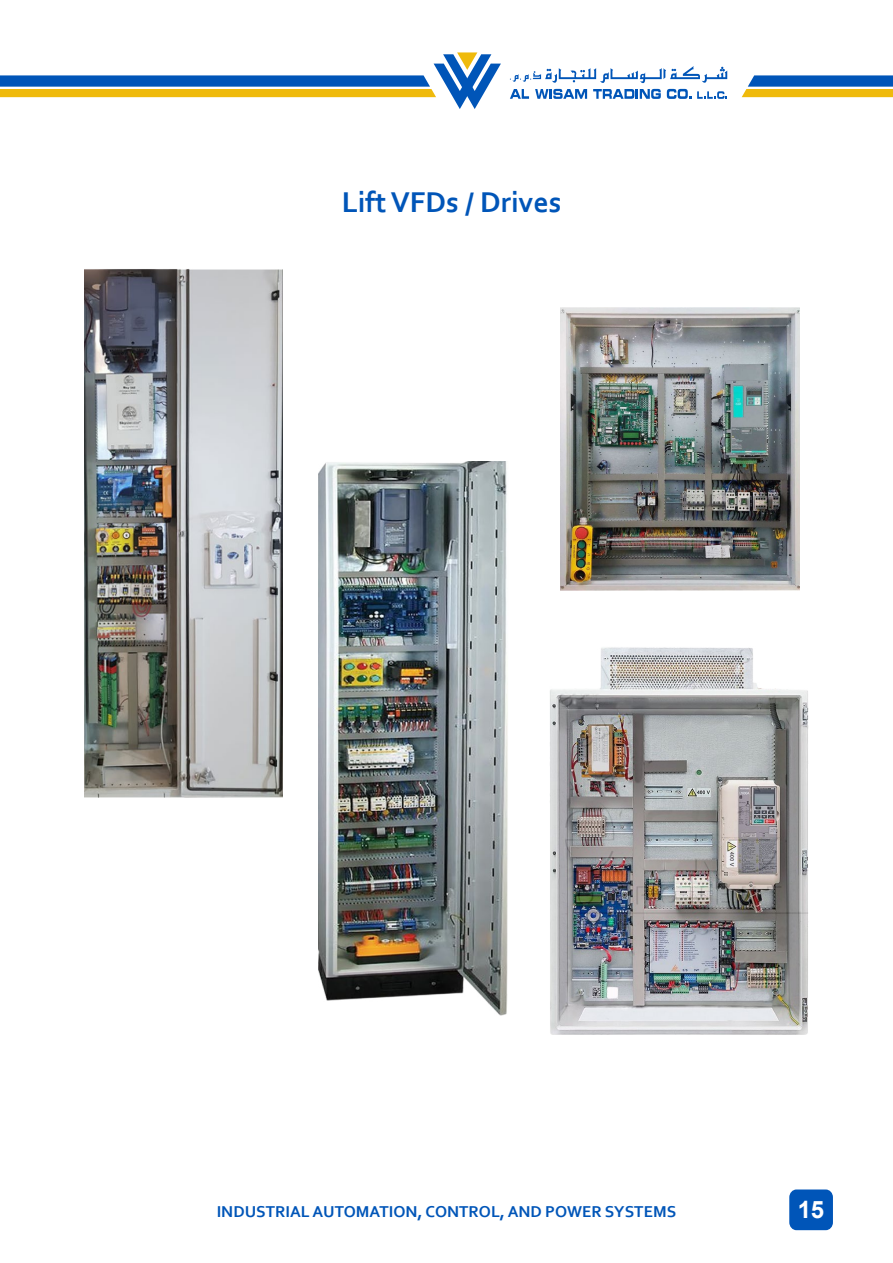
<style>
.page{position:relative;width:893px;height:1263px;background:#fff}
.page>*{position:absolute;margin:0;border:0;box-sizing:border-box;transform-origin:0 0}
.t1{font:700 30px "Corbel";color:#0055b8}
.t2{font:700 24px "Arial";color:#fff}
.t3{font:700 16.5px "Corbel";color:#0055b8}
</style>
<div class="page">
<img style="left:84px;top:269px;width:199px;height:529px">
<img style="left:318px;top:461px;width:190px;height:555px">
<img style="left:561px;top:308px;width:238px;height:282px">
<img style="left:550px;top:647px;width:259px;height:387px">
<svg style="left:742px;top:75px;width:151px;height:22px"></svg>
<svg style="left:510px;top:66px;width:217px;height:33px"></svg>
<svg style="left:0;top:52px;width:501px;height:57px"></svg>
<svg style="left:789px;top:1189px;width:44px;height:41px"></svg>
<h1 class="t1" style="left:342px;top:183px;width:221px">Lift VFDs / Drives</h1>
<p class="t3" style="left:217px;top:1201px;width:461px">INDUSTRIAL AUTOMATION, CONTROL, AND POWER SYSTEMS</p>
<h2 class="t2" style="left:798px;top:1193px;width:28px">15</h2>
</div>
